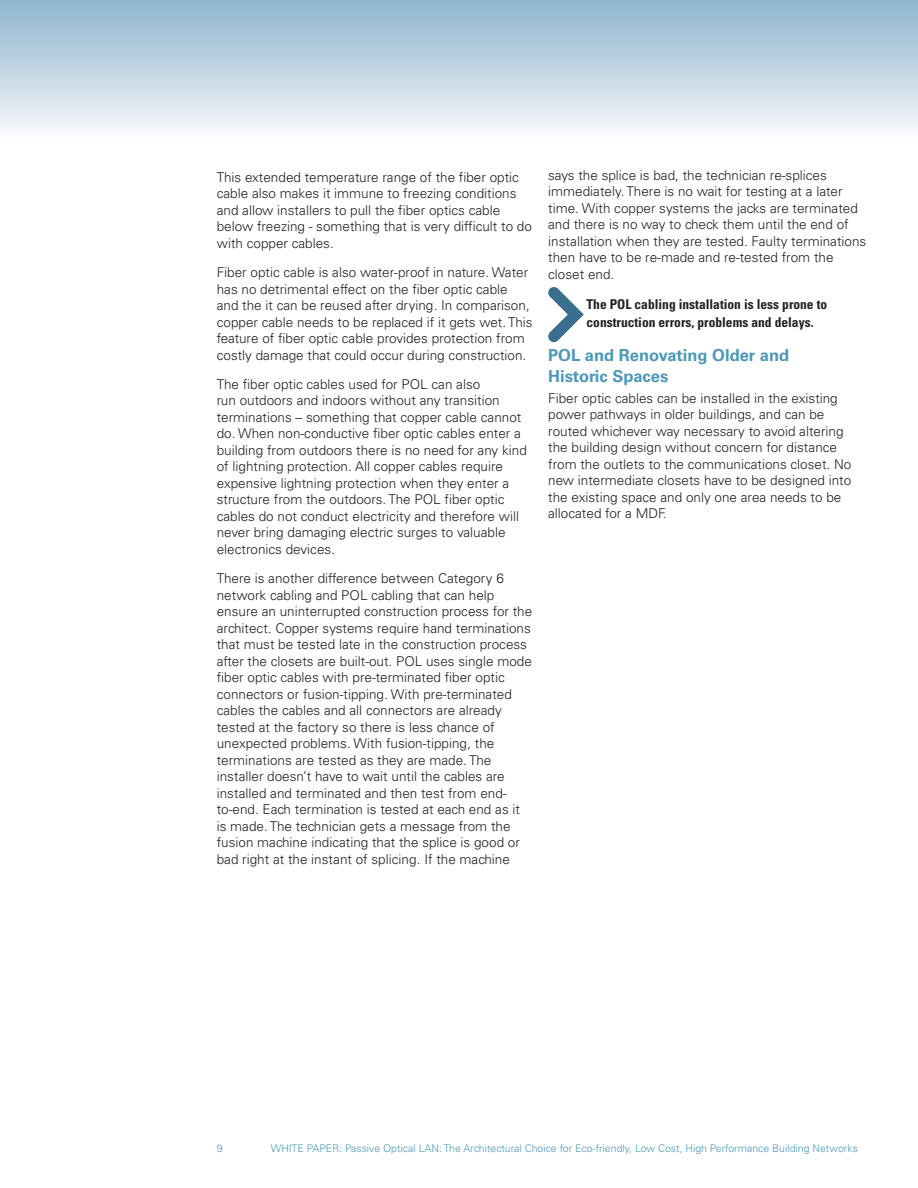
<style>
.page{position:relative;width:918px;height:1188px;background:#fff}
.page>*{position:absolute;margin:0;border:0;box-sizing:border-box;transform-origin:0 0}
.t1{font:700 16.5px/21px "Univers";color:#4b98bb}
.t2{font:300 13.5px/16.5px "Univers";color:#231f20}
.t3{font:700 condensed 13.5px/18px "Univers LT Std";color:#231f20}
.t4{font:300 10.5px "Univers";color:#4b98bb}
</style>
<div class="page">
<div style="left:0;top:0;width:918px;height:136px;background:linear-gradient(to bottom,#8db4ce,#f7f7f9)"></div>
<svg style="left:548px;top:287px;width:36px;height:55px"></svg>
<p class="t2" style="left:217px;top:170px;width:317px">This extended temperature range of the fiber optic cable also makes it immune to freezing conditions and allow installers to pull the fiber optics cable below freezing - something that is very difficult to do with copper cables.</p>
<p class="t2" style="left:217px;top:265px;width:317px">Fiber optic cable is also water-proof in nature. Water has no detrimental effect on the fiber optic cable and the it can be reused after drying. In comparison, copper cable needs to be replaced if it gets wet. This feature of fiber optic cable provides protection from costly damage that could occur during construction.</p>
<p class="t2" style="left:217px;top:377px;width:312px">The fiber optic cables used for POL can also<br>run outdoors and indoors without any transition terminations – something that copper cable cannot do. When non-conductive fiber optic cables enter a building from outdoors there is no need for any kind of lightning protection. All copper cables require expensive lightning protection when they enter a structure from the outdoors. The POL fiber optic cables do not conduct electricity and therefore will never bring damaging electric surges to valuable electronics devices.</p>
<p class="t2" style="left:217px;top:571px;width:317px">There is another difference between Category 6 network cabling and POL cabling that can help ensure an uninterrupted construction process for the architect. Copper systems require hand terminations that must be tested late in the construction process after the closets are built-out. POL uses single mode fiber optic cables with pre-terminated fiber optic connectors or fusion-tipping. With pre-terminated cables the cables and all connectors are already tested at the factory so there is less chance of unexpected problems. With fusion-tipping, the terminations are tested as they are made. The installer doesn’t have to wait until the cables are installed and terminated and then test from end&shy;to-end. Each termination is tested at each end as it is made. The technician gets a message from the fusion machine indicating that the splice is good or bad right at the instant of splicing. If the machine</p>
<p class="t2" style="left:548px;top:168px;width:320px">says the splice is bad, the technician re-splices immediately. There is no wait for testing at a later time. With copper systems the jacks are terminated and there is no way to check them until the end of installation when they are tested. Faulty terminations then have to be re-made and re-tested from the closet end.</p>
<p class="t3" style="left:587px;top:296px;width:242px">The POL cabling installation is less prone to construction errors, problems and delays.</p>
<p class="t1" style="left:548px;top:346px;width:243px">POL and Renovating Older and<br>Historic Spaces</p>
<p class="t2" style="left:548px;top:391px;width:305px">Fiber optic cables can be installed in the existing power pathways in older buildings, and can be routed whichever way necessary to avoid altering the building design without concern for distance from the outlets to the communications closet. No new intermediate closets have to be designed into the existing space and only one area needs to be allocated for a MDF.</p>
<p class="t4" style="left:217px;top:1145px;width:7px">9</p>
<p class="t4" style="left:271px;top:1145px;width:589px">WHITE PAPER: Passive Optical LAN: The Architectural Choice for Eco-friendly, Low Cost, High Performance Building Networks</p>
</div>
